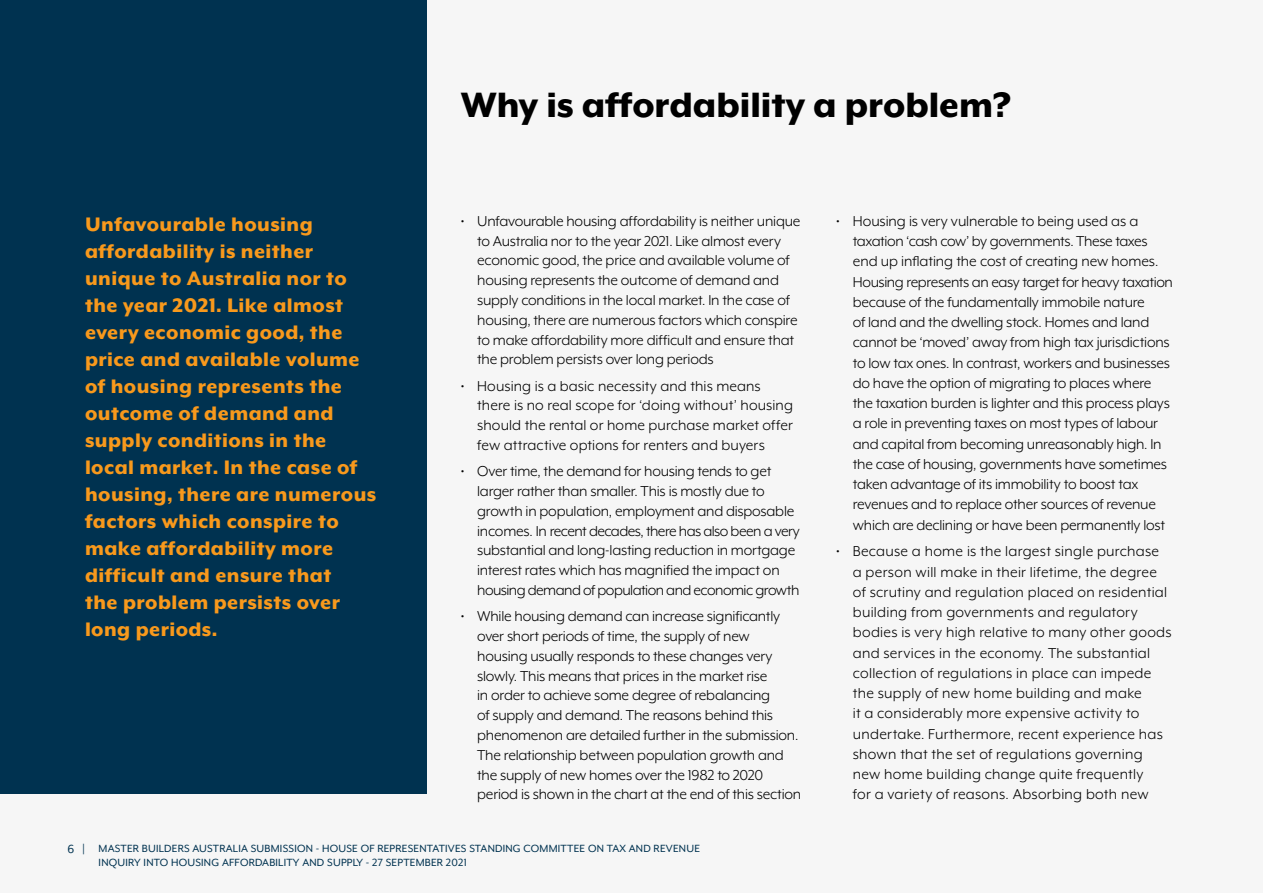
<style>
.page{position:relative;width:1263px;height:893px;background:#f6f6f6}
.page>*{position:absolute;margin:0;border:0;box-sizing:border-box;transform-origin:0 0}
.t1{font:800 40.5px "Mr Eaves XL Mod OT";color:#000}
.Highlight{font:800 22.5px/27px "Mr Eaves XL Mod OT";letter-spacing:.02em;color:#f8991c}
.t2{font:16.5px/19.8px "Mr Eaves XL Mod OT";letter-spacing:-.01em;color:#000}
.t3{font:16.5px/20.2px "Mr Eaves XL Mod OT";letter-spacing:.015em;color:#000}
.t4{font:12px/14.4px "Mr Eaves XL Mod OT";letter-spacing:.02em;color:#003250}
.s1{font-size:13.5px}
</style>
<div class="page">
<div style="left:0;top:0;width:427px;height:793px;background:#003250"></div>
<p class="Highlight" style="left:85px;top:210px;width:293px">Unfavourable housing affordability is neither unique to Australia nor to the year 2021. Like almost every economic good, the price and available volume of housing represents the outcome of demand and supply conditions in the local market. In the case of housing, there are numerous factors which conspire to make affordability more difficult and ensure that<br>the problem persists over long periods.</p>
<p class="t1" style="left:461px;top:85px;width:552px">Why is affordability a problem?</p>
<p class="t2" style="left:477px;top:211px;width:325px;text-indent:-16px">• Unfavourable housing affordability is neither unique to Australia nor to the year 2021. Like almost every economic good, the price and available volume of housing represents the outcome of demand and supply conditions in the local market. In the case of housing, there are numerous factors which conspire to make affordability more difficult and ensure that the problem persists over long periods</p>
<p class="t2" style="left:477px;top:376px;width:317px;text-indent:-16px">• Housing is a basic necessity and this means there is no real scope for ‘doing without’ housing should the rental or home purchase market offer few attractive options for renters and buyers</p>
<p class="t2" style="left:477px;top:461px;width:324px;text-indent:-16px">• Over time, the demand for housing tends to get larger rather than smaller. This is mostly due to growth in population, employment and disposable incomes. In recent decades, there has also been a very substantial and long-lasting reduction in mortgage interest rates which has magnified the impact on housing demand of population and economic growth</p>
<p class="t2" style="left:477px;top:606px;width:326px;text-indent:-16px">• While housing demand can increase significantly over short periods of time, the supply of new housing usually responds to these changes very slowly. This means that prices in the market rise<br>in order to achieve some degree of rebalancing<br>of supply and demand. The reasons behind this phenomenon are detailed further in the submission.<br>The relationship between population growth and the supply of new homes over the 1982 to 2020 period is shown in the chart at the end of this section</p>
<p class="t2" style="left:853px;top:211px;width:322px;line-height:20.2px;text-indent:-16px">• Housing is very vulnerable to being used as a taxation ‘cash cow’ by governments. These taxes end up inflating the cost of creating new homes.<br>Housing represents an easy target for heavy taxation because of the fundamentally immobile nature<br>of land and the dwelling stock. Homes and land cannot be ‘moved’ away from high tax jurisdictions to low tax ones. In contrast, workers and businesses do have the option of migrating to places where the taxation burden is lighter and this process plays a role in preventing taxes on most types of labour and capital from becoming unreasonably high. In the case of housing, governments have sometimes taken advantage of its immobility to boost tax revenues and to replace other sources of revenue which are declining or have been permanently lost</p>
<p class="t3" style="left:853px;top:541px;width:320px;text-indent:-16px">• Because a home is the largest single purchase a person will make in their lifetime, the degree of scrutiny and regulation placed on residential building from governments and regulatory bodies is very high relative to many other goods and services in the economy. The substantial collection of regulations in place can impede the supply of new home building and make<br>it a considerably more expensive activity to undertake. Furthermore, recent experience has shown that the set of regulations governing new home building change quite frequently<br>for a variety of reasons. Absorbing both new</p>
<p class="t4" style="left:99px;top:841px;width:603px;text-indent:-31px"><span class="s1">6 |</span> MASTER BUILDERS AUSTRALIA SUBMISSION - HOUSE OF REPRESENTATIVES STANDING COMMITTEE ON TAX AND REVENUE<br>INQUIRY INTO HOUSING AFFORDABILITY AND SUPPLY - 27 SEPTEMBER 2021</p>
</div>
